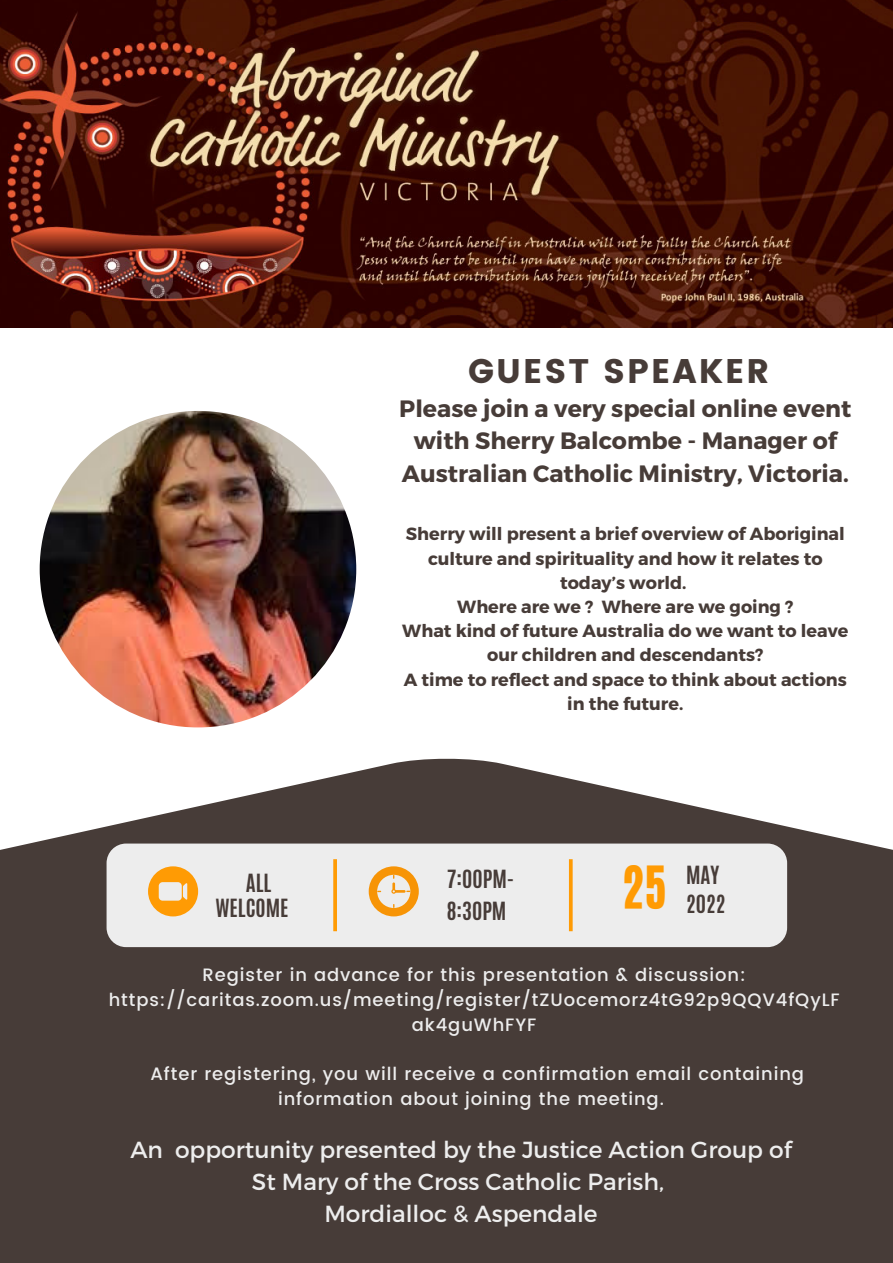
<style>
.page{position:relative;width:893px;height:1263px;background:#fff}
.page>*{position:absolute;margin:0;border:0;box-sizing:border-box;transform-origin:0 0}
.t1{font:48.75px "CA Generated";color:#ff9b04}
.t2{font:34.05px "Poppins";letter-spacing:.055em;color:#473c38}
.t3{font:700 23.62px/32.6px "Montserrat";color:#473c38;text-align:center}
.t4{font:23.25px/32.1px "Montserrat";color:#ededed;text-align:center}
.t5{font:700 20.92px "Antonio";color:#473c38}
.t6{font:500 17.92px/24.8px "Poppins";letter-spacing:.05em;color:#ededed;text-align:center}
.t7{font:700 17.62px/24.2px "Montserrat";color:#473c38;text-align:center}
</style>
<div class="page">
<svg style="left:0;top:758px;width:893px;height:505px;fill:#473c38"></svg>
<img style="left:40px;top:411px;width:316px;height:316px;border-radius:50%">
<div style="left:107px;top:843px;width:680px;height:104px;background:#ededed;border-radius:19px"></div>
<hr style="left:569px;top:859px;width:3px;height:72px;background:#ff9b04">
<svg style="left:333px;top:859px;width:4px;height:72px"></svg>
<svg style="left:369px;top:866px;width:50px;height:50px"></svg>
<svg style="left:148px;top:866px;width:50px;height:50px"></svg>
<img style="left:0;top:0;width:893px;height:328px">
<p class="t2" style="left:468px;top:351px;width:302px">GUEST SPEAKER</p>
<p class="t3" style="left:399px;top:391px;width:453px">Please join a very special online event with Sherry Balcombe - Manager of<br>Australian Catholic Ministry, Victoria.</p>
<p class="t7" style="left:406px;top:521px;width:440px">Sherry will present a brief overview of Aboriginal culture and spirituality and how it relates to today’s world.</p>
<p class="t7" style="left:457px;top:594px;width:338px">Where are we ? Where are we going ?</p>
<p class="t7" style="left:402px;top:618px;width:447px">What kind of future Australia do we want to leave our children and descendants?</p>
<p class="t7" style="left:404px;top:666px;width:444px">A time to reflect and space to think about actions in the future.</p>
<p class="t5" style="left:246px;top:868px;width:27px">ALL</p>
<p class="t1" style="left:622px;top:852px;width:47px">25</p>
<p class="t5" style="left:447px;top:864px;width:69px">7:00PM-</p>
<p class="t5" style="left:215px;top:893px;width:75px">WELCOME</p>
<p class="t5" style="left:447px;top:896px;width:61px">8:30PM</p>
<p class="t5" style="left:686px;top:860px;width:35px">MAY</p>
<p class="t5" style="left:686px;top:889px;width:41px">2022</p>
<p class="t6" style="left:203px;top:962px;width:544px">Register in advance for this presentation &amp; discussion:</p>
<p class="t6" style="left:109px;top:987px;width:732px">https://caritas.zoom.us/meeting/register/tZUocemorz4tG92p9QQV4fQyLF ak4guWhFYF</p>
<p class="t6" style="left:278px;top:1062px;width:527px;text-align:left;text-indent:-128px">After registering, you will receive a confirmation email containing information about joining the meeting.</p>
<p class="t4" style="left:130px;top:1133px;width:662px">An opportunity presented by the Justice Action Group of<br>St Mary of the Cross Catholic Parish,</p>
<p class="t4" style="left:324px;top:1197px;width:275px">Mordialloc &amp; Aspendale</p>
</div>
